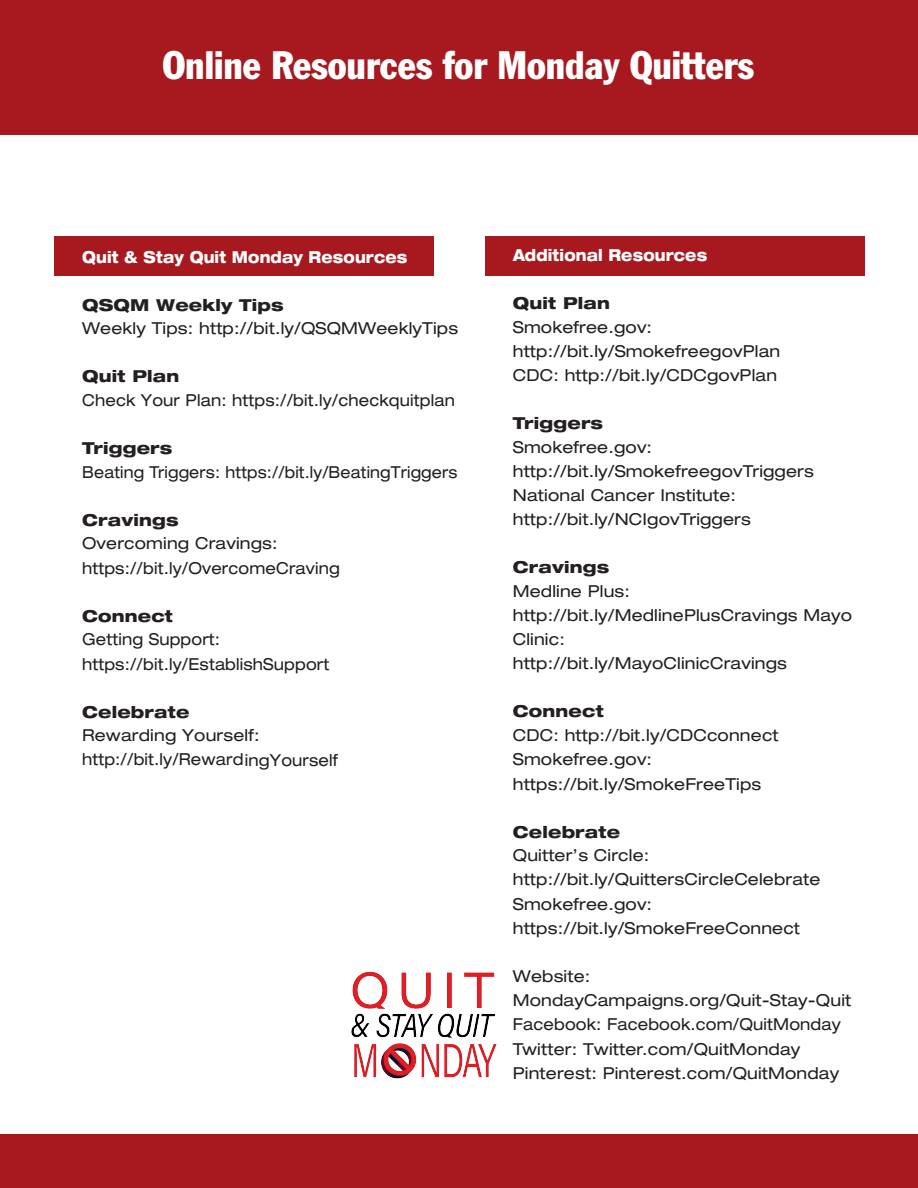
<style>
.page{position:relative;width:918px;height:1188px;background:#fff}
.page>*{position:absolute;margin:0;border:0;box-sizing:border-box;transform-origin:0 0}
.t1{font:condensed 39px "Franklin Gothic";color:#fff}
.t2{font:expanded 16.5px/24px "Helvetica Neue";letter-spacing:.01em;color:#231f20}
.t3{font:expanded 16.5px/23.7px "Helvetica Neue";letter-spacing:.01em;color:#231f20;scale:.95 1}
.t4{font:expanded 16.5px/23.7px "Helvetica Neue";letter-spacing:.01em;color:#231f20;scale:.92 1}
.t5{font:800 expanded 16.5px "Helvetica Neue";letter-spacing:.01em;color:#fff;scale:.84 1}
.s1{font-weight:800}
</style>
<div class="page">
<div style="left:0;top:1134px;width:917px;height:54px;background:#a7191e"></div>
<div style="left:0;top:0;width:918px;height:135px;background:#a7191e"></div>
<div style="left:54px;top:237px;width:379px;height:39px;background:#a7191e"></div>
<div style="left:485px;top:237px;width:380px;height:39px;background:#a7191e"></div>
<img style="left:351px;top:971px;width:146px;height:108px">
<p class="t1" style="left:163px;top:41px;width:593px">Online Resources for Monday Quitters</p>
<p class="t5" style="left:82px;top:246px;width:389px">Quit &amp; Stay Quit Monday Resources</p>
<p class="t2" style="left:82px;top:293px;width:378px"><span class="s1">QSQM Weekly Tips<br></span>Weekly Tips: http://bit.ly/QSQMWeeklyTips</p>
<p class="t3" style="left:82px;top:364px;width:394px"><span class="s1">Quit Plan<br></span>Check Your Plan: https://bit.ly/checkquitplan</p>
<p class="t4" style="left:82px;top:436px;width:410px"><span class="s1">Triggers<br></span>Beating Triggers: https://bit.ly/BeatingTriggers</p>
<p class="t2" style="left:82px;top:508px;width:259px"><span class="s1">Cravings<br></span>Overcoming Cravings: https://bit.ly/OvercomeCraving</p>
<p class="t3" style="left:82px;top:604px;width:147px;line-height:23.2px"><span class="s1">Connect<br></span>Getting Support:</p>
<p class="t3" style="left:82px;top:652px;width:262px">https://bit.ly/EstablishSupport</p>
<p class="t2" style="left:82px;top:700px;width:257px"><span class="s1">Celebrate<br></span>Rewarding Yourself: http://bit.ly/RewardingYourself</p>
<p class="t5" style="left:513px;top:245px;width:233px">Additional Resources</p>
<p class="t2" style="left:513px;top:291px;width:269px"><span class="s1">Quit Plan<br></span>Smokefree.gov: http://bit.ly/SmokefreegovPlan<br>CDC: http://bit.ly/CDCgovPlan</p>
<p class="t2" style="left:513px;top:411px;width:303px"><span class="s1">Triggers<br></span>Smokefree.gov: http://bit.ly/SmokefreegovTriggers<br>National Cancer Institute: http://bit.ly/NCIgovTriggers</p>
<p class="t2" style="left:513px;top:555px;width:341px"><span class="s1">Cravings<br></span>Medline Plus: http://bit.ly/MedlinePlusCravings Mayo<br>Clinic:<br>http://bit.ly/MayoClinicCravings</p>
<p class="t2" style="left:513px;top:699px;width:267px"><span class="s1">Connect<br></span>CDC: http://bit.ly/CDCconnect<br>Smokefree.gov: https://bit.ly/SmokeFreeTips</p>
<p class="t2" style="left:513px;top:820px;width:309px"><span class="s1">Celebrate<br></span>Quitter’s Circle: http://bit.ly/QuittersCircleCelebrate<br>Smokefree.gov: https://bit.ly/SmokeFreeConnect</p>
<p class="t2" style="left:513px;top:964px;width:340px">Website:<br>MondayCampaigns.org/Quit-Stay-Quit<br>Facebook: Facebook.com/QuitMonday<br>Twitter: Twitter.com/QuitMonday<br>Pinterest: Pinterest.com/QuitMonday</p>
</div>
